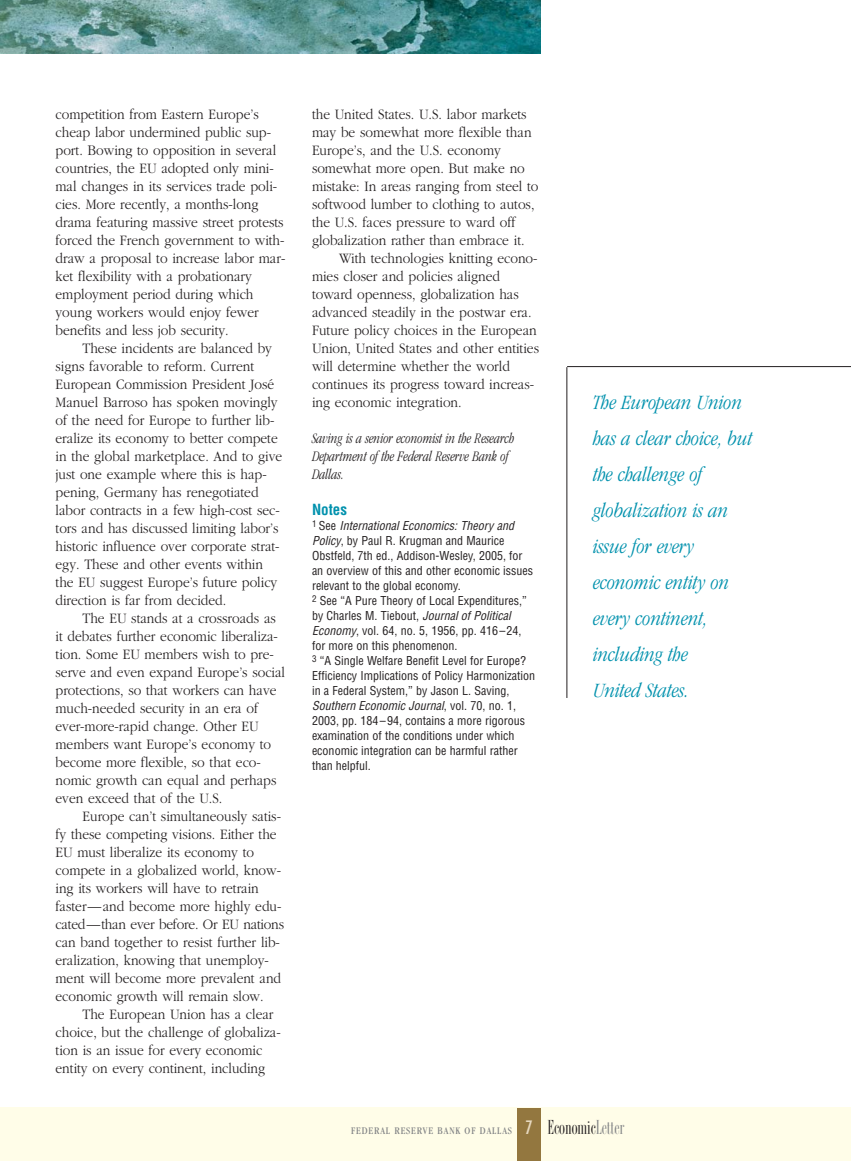
<style>
.page{position:relative;width:851px;height:1161px;background:#fff}
.page>*{position:absolute;margin:0;border:0;box-sizing:border-box;transform-origin:0 0}
.t1{font:italic 300 condensed 21px/36px "Garamond";color:#0091ad}
.t2{font:300 15px/18px "Garamond";color:#231f20;scale:.9 1}
.t3{font:italic 300 condensed 15px/18px "Garamond";color:#231f20;scale:.9 1}
.t4{font:700 condensed 15px "Helvetica";color:#0091ad}
.t5{font:condensed 12px/15px "Helvetica";color:#231f20}
.t6{font:condensed 10.5px "Garamond";letter-spacing:.09em;color:#808284}
.s1{font-style:italic}
.s2{font-family:"Futura";font-size:18px;color:#e6d8bf}
.s3{font-family:"AT Torino";font-size:21px;color:#231f20}
.s4{font-family:"AT Torino";font-size:21px}
</style>
<div class="page">
<img style="left:0;top:0;width:540px;height:53px">
<div style="left:0;top:1108px;width:850px;height:53px;background:#fffde8"></div>
<div style="left:517px;top:1108px;width:24px;height:53px;background:#93773f"></div>
<hr style="left:567px;top:366px;width:283px;height:1px;background:#231f20">
<hr style="left:566px;top:367px;width:1px;height:331px;background:#231f20">
<p class="t2" style="left:56px;top:106px;width:257px">competition from Eastern Europe’s cheap labor undermined public sup&shy;port. Bowing to opposition in several countries, the EU adopted only mini&shy;mal changes in its services trade poli&shy;cies. More recently, a months-long drama featuring massive street protests forced the French government to with&shy;draw a proposal to increase labor mar&shy;ket flexibility with a probationary employment period during which young workers would enjoy fewer benefits and less job security.</p>
<p class="t2" style="left:56px;top:340px;width:253px;text-indent:27px">These incidents are balanced by signs favorable to reform. Current European Commission President José Manuel Barroso has spoken movingly of the need for Europe to further lib&shy;eralize its economy to better compete in the global marketplace. And to give just one example where this is hap&shy;pening, Germany has renegotiated labor contracts in a few high-cost sec&shy;tors and has discussed limiting labor’s historic influence over corporate strat&shy;egy. These and other events within the EU suggest Europe’s future policy direction is far from decided.</p>
<p class="t2" style="left:56px;top:610px;width:256px;text-indent:27px">The EU stands at a crossroads as it debates further economic liberaliza&shy;tion. Some EU members wish to pre&shy;serve and even expand Europe’s social protections, so that workers can have much-needed security in an era of ever-more-rapid change. Other EU members want Europe’s economy to become more flexible, so that eco&shy;nomic growth can equal and perhaps even exceed that of the U.S.</p>
<p class="t2" style="left:56px;top:808px;width:255px;text-indent:27px">Europe can’t simultaneously satis&shy;fy these competing visions. Either the EU must liberalize its economy to compete in a globalized world, know&shy;ing its workers will have to retrain faster—and become more highly edu&shy;cated—than ever before. Or EU nations can band together to resist further lib&shy;eralization, knowing that unemploy&shy;ment will become more prevalent and economic growth will remain slow.</p>
<p class="t2" style="left:56px;top:1006px;width:252px;text-indent:27px">The European Union has a clear choice, but the challenge of globaliza&shy;tion is an issue for every economic entity on every continent, including</p>
<p class="t2" style="left:312px;top:106px;width:240px">the United States. U.S. labor markets</p>
<p class="t2" style="left:312px;top:124px;width:245px">may be somewhat more flexible than</p>
<p class="t2" style="left:312px;top:142px;width:211px">Europe’s, and the U.S. economy</p>
<p class="t2" style="left:312px;top:160px;width:238px">somewhat more open. But make no</p>
<p class="t2" style="left:312px;top:178px;width:253px">mistake: In areas ranging from steel to</p>
<p class="t2" style="left:312px;top:196px;width:249px">softwood lumber to clothing to autos,</p>
<p class="t2" style="left:312px;top:214px;width:228px">the U.S. faces pressure to ward off</p>
<p class="t2" style="left:312px;top:232px;width:238px">globalization rather than embrace it.</p>
<p class="t2" style="left:339px;top:250px;width:222px">With technologies knitting econo-</p>
<p class="t2" style="left:312px;top:268px;width:210px">mies closer and policies aligned</p>
<p class="t2" style="left:312px;top:286px;width:231px">toward openness, globalization has</p>
<p class="t2" style="left:312px;top:304px;width:245px">advanced steadily in the postwar era.</p>
<p class="t2" style="left:312px;top:322px;width:251px">Future policy choices in the European</p>
<p class="t2" style="left:312px;top:340px;width:254px">Union, United States and other entities</p>
<p class="t2" style="left:312px;top:358px;width:221px">will determine whether the world</p>
<p class="t2" style="left:312px;top:376px;width:248px">continues its progress toward increas-</p>
<p class="t2" style="left:312px;top:394px;width:168px">ing economic integration.</p>
<p class="t3" style="left:312px;top:430px;width:226px">Saving is a senior economist in the Research<br>Department of the Federal Reserve Bank of<br>Dallas.</p>
<p class="t4" style="left:312px;top:503px;width:36px">Notes</p>
<p class="t5" style="left:312px;top:519px;width:225px"><sup>1</sup> S e e <span class="s1">International Economics: Theory and Policy</span>, by Paul R. Krugman and Maurice Obstfeld, 7th ed., Addison-Wesley, 2005, for an overview of this and other economic issues relevant to the global economy.<br><sup>2</sup> See “A Pure Theory of Local Expenditures,” by Charles M. Tiebout, <span class="s1">Journal of Political Economy</span>, vol. 64, no. 5, 1956, pp. 416–24, for more on this phenomenon.<br><sup>3</sup> “A Single Welfare Benefit Level for Europe?<br>Efficiency Implications of Policy Harmonization in a Federal System,” by Jason L. Saving, <span class="s1">Southern Economic Journal</span>, v o l . 7 0 , n o . 1 , 2003, pp. 184–94, contains a more rigorous examination of the conditions under which economic integration can be harmful rather than helpful.</p>
<h1 class="t1" style="left:593px;top:385px;width:161px">The European Union has a clear choice, but the challenge of globalization is an issue for every economic entity on every continent, including the<br>United States.</h1>
<p class="t6" style="left:351px;top:1127px;width:274px">FEDERAL RESERVE BANK OF DALLAS <span class="s2">7</span> <span class="s3">Economic</span><span class="s4">Letter</span></p>
</div>
